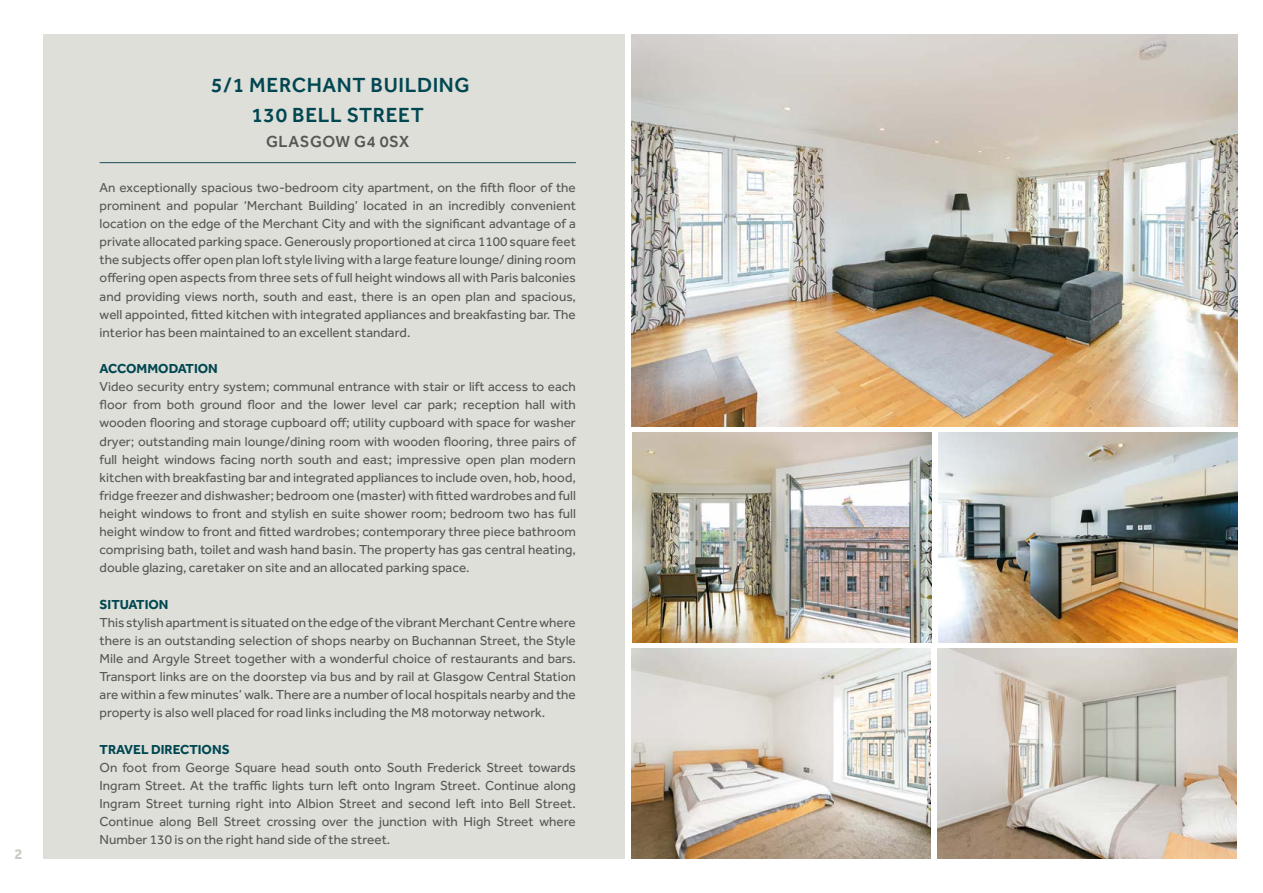
<style>
.page{position:relative;width:1263px;height:893px;background:#fff}
.page>*{position:absolute;margin:0;border:0;box-sizing:border-box;transform-origin:0 0}
.t1{font:500 21px/30.6px "Effra";letter-spacing:.03em;color:#004751;text-align:center}
.t2{font:500 16.5px "Effra";letter-spacing:.03em;color:#575756}
.t3{font:700 15px "Effra";color:#c9cac1}
.t4{font:13.5px/18.1px "Effra";color:#575756;text-align:justify}
.t5{font:700 13.5px "Effra";color:#004751}
</style>
<div class="page">
<img style="left:631px;top:34px;width:607px;height:392px">
<img style="left:631px;top:649px;width:300px;height:210px">
<div style="left:44px;top:34px;width:581px;height:825px;background:#dfdfda"></div>
<hr style="left:100px;top:162px;width:476px;height:1px;background:#1a4b5b">
<img style="left:937px;top:649px;width:300px;height:210px">
<img style="left:633px;top:433px;width:299px;height:210px">
<img style="left:939px;top:433px;width:299px;height:210px">
<p class="t3" style="left:14px;top:845px;width:10px">2</p>
<h1 class="t1" style="left:211px;top:69px;width:260px">5/1 MERCHANT BUILDING<br>130 BELL STREET</h1>
<p class="t2" style="left:266px;top:132px;width:145px">GLASGOW G4 0SX</p>
<p class="t4" style="left:100px;top:178px;width:478px">An exceptionally spacious two-bedroom city apartment, on the fifth floor of the prominent and popular ‘Merchant Building’ located in an incredibly convenient location on the edge of the Merchant City and with the significant advantage of a private allocated parking space. Generously proportioned at circa 1100 square feet the subjects offer open plan loft style living with a large feature lounge/ dining room offering open aspects from three sets of full height windows all with Paris balconies and providing views north, south and east, there is an open plan and spacious, well appointed, fitted kitchen with integrated appliances and breakfasting bar. The interior has been maintained to an excellent standard.</p>
<p class="t5" style="left:100px;top:360px;width:120px">ACCOMMODATION</p>
<p class="t4" style="left:100px;top:377px;width:478px">Video security entry system; communal entrance with stair or lift access to each floor from both ground floor and the lower level car park; reception hall with wooden flooring and storage cupboard off; utility cupboard with space for washer dryer; outstanding main lounge/dining room with wooden flooring, three pairs of full height windows facing north south and east; impressive open plan modern kitchen with breakfasting bar and integrated appliances to include oven, hob, hood, fridge freezer and dishwasher; bedroom one (master) with fitted wardrobes and full height windows to front and stylish en suite shower room; bedroom two has full height window to front and fitted wardrobes; contemporary three piece bathroom comprising bath, toilet and wash hand basin. The property has gas central heating, double glazing, caretaker on site and an allocated parking space.</p>
<p class="t5" style="left:100px;top:596px;width:70px">SITUATION</p>
<p class="t4" style="left:100px;top:613px;width:478px">This stylish apartment is situated on the edge of the vibrant Merchant Centre where there is an outstanding selection of shops nearby on Buchannan Street, the Style Mile and Argyle Street together with a wonderful choice of restaurants and bars.<br>Transport links are on the doorstep via bus and by rail at Glasgow Central Station are within a few minutes’ walk. There are a number of local hospitals nearby and the property is also well placed for road links including the M8 motorway network.</p>
<p class="t5" style="left:100px;top:741px;width:132px">TRAVEL DIRECTIONS</p>
<p class="t4" style="left:100px;top:758px;width:478px">On foot from George Square head south onto South Frederick Street towards Ingram Street. At the traffic lights turn left onto Ingram Street. Continue along Ingram Street turning right into Albion Street and second left into Bell Street.<br>Continue along Bell Street crossing over the junction with High Street where Number 130 is on the right hand side of the street.</p>
</div>
